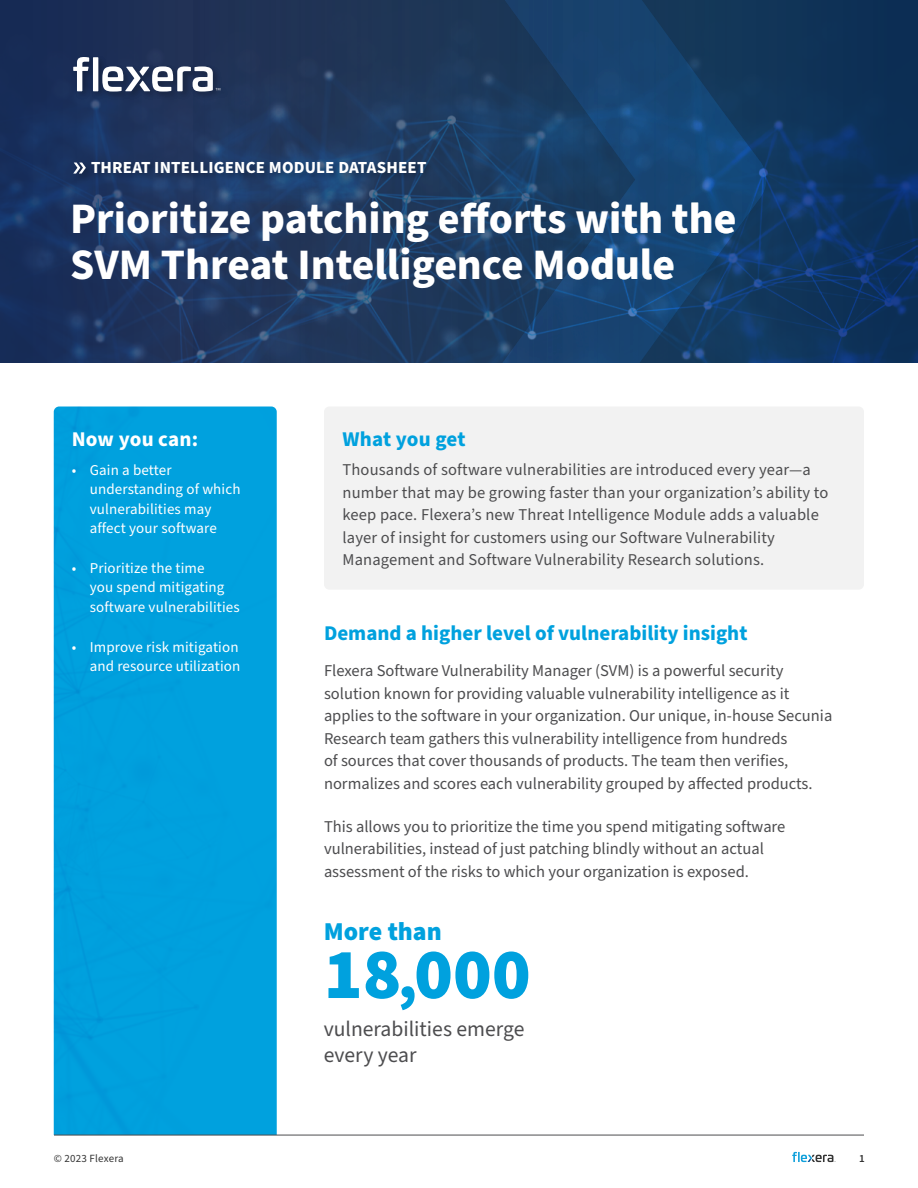
<style>
.page{position:relative;width:918px;height:1188px;background:#fff}
.page>*{position:absolute;margin:0;border:0;box-sizing:border-box;transform-origin:0 0}
.t1{font:900 72px "Source Sans Pro";color:#00a1de}
.t2{font:700 43.5px/46.5px "Source Sans Pro";color:#fff}
.t3{font:900 25.8px "Source Sans Pro";color:#00a1de}
.t4{font:21.6px/26px "Source Sans Pro";color:#4d4d4f}
.t5{font:700 21px "Source Sans Pro";color:#00a1de}
.t6{font:700 21px "Source Sans Pro";letter-spacing:.005em;color:#fff}
.t7{font:700 16.95px "Source Sans Pro";letter-spacing:.01em;color:#fff}
.t8{font:16.5px/22.5px "Source Sans Pro";color:#4d4d4f}
.t9{font:15px/19.5px "Source Sans Pro";letter-spacing:.01em;color:#fff}
.t10{font:10.95px "Source Sans Pro";letter-spacing:.02em;color:#333}
.t11{font:600 10.95px "Source Sans Pro";color:#333}
.s1{font-size:60px}
</style>
<div class="page">
<div style="left:54px;top:407px;width:223px;height:728px;background:#00a1de"></div>
<svg style="left:792px;top:1152px;width:44px;height:10px"></svg>
<hr style="left:54px;top:1135px;width:810px;height:1px;background:#4d4d4f">
<svg style="left:1px;top:0;width:917px;height:362px;background:#1c375f"></svg>
<div style="left:90px;top:161px;width:344px;height:20px;background:#000;opacity:.25"></div>
<div style="left:72px;top:160px;width:22px;height:21px;background:#192e58"></div>
<svg style="left:73px;top:163px;width:13px;height:11px"></svg>
<svg style="left:441px;top:0;width:327px;height:363px;background:#18406a"></svg>
<div style="left:324px;top:407px;width:540px;height:183px;background:#f2f2f2;border-radius:5px"></div>
<p class="t7" style="left:91px;top:156px;width:337px">THREAT INTELLIGENCE MODULE DATASHEET</p>
<h2 class="t2" style="left:70px;top:196px;width:668px">Prioritize patching efforts with the<br>SVM Threat Intelligence Module</h2>
<p class="t6" style="left:72px;top:425px;width:128px">Now you can:</p>
<p class="t9" style="left:90px;top:460px;width:152px;text-indent:-18px">• Gain a better understanding of which vulnerabilities may affect your software</p>
<p class="t9" style="left:90px;top:559px;width:152px;text-indent:-18px">• Prioritize the time<br>you spend mitigating software vulnerabilities</p>
<p class="t9" style="left:72px;top:637px;width:170px;text-align:right">• Improve risk mitigation and resource utilization</p>
<p class="t5" style="left:343px;top:425px;width:125px">What you get</p>
<p class="t8" style="left:343px;top:459px;width:487px">Thousands of software vulnerabilities are introduced every year—a number that may be growing faster than your organization’s ability to keep pace. Flexera’s new Threat Intelligence Module adds a valuable layer of insight for customers using our Software Vulnerability Management and Software Vulnerability Research solutions.</p>
<p class="t5" style="left:324px;top:619px;width:425px">Demand a higher level of vulnerability insight</p>
<p class="t8" style="left:324px;top:660px;width:510px">Flexera Software Vulnerability Manager (SVM) is a powerful security solution known for providing valuable vulnerability intelligence as it applies to the software in your organization. Our unique, in-house Secunia Research team gathers this vulnerability intelligence from hundreds<br>of sources that cover thousands of products. The team then verifies, normalizes and scores each vulnerability grouped by affected products.</p>
<p class="t8" style="left:324px;top:815px;width:463px">This allows you to prioritize the time you spend mitigating software vulnerabilities, instead of just patching blindly without an actual assessment of the risks to which your organization is exposed.</p>
<h3 class="t3" style="left:324px;top:914px;width:120px">More than</h3>
<h1 class="t1" style="left:324px;top:924px;width:208px">18<span class="s1">,</span>000</h1>
<h3 class="t4" style="left:324px;top:1016px;width:202px">vulnerabilities emerge every year</h3>
<p class="t10" style="left:54px;top:1151px;width:72px">© 2023 Flexera</p>
<p class="t11" style="left:859px;top:1151px;width:7px">1</p>
</div>
